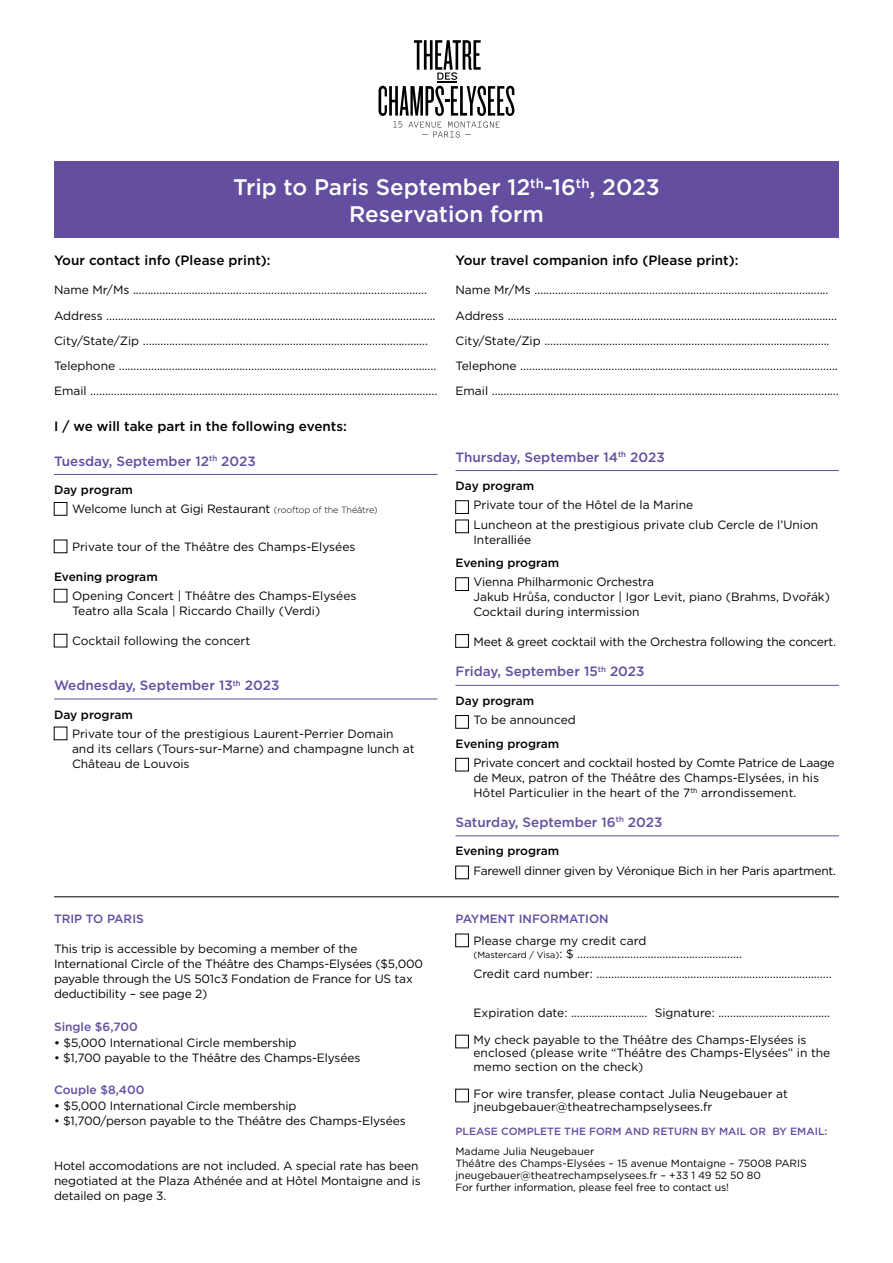
<style>
.page{position:relative;width:893px;height:1263px;background:#fff}
.page>*{position:absolute;margin:0;border:0;box-sizing:border-box;transform-origin:0 0}
.t1{font:500 22.5px/27px "Gotham";color:#fff;text-align:center}
.t2{font:500 13.5px "Gotham";color:#644ea0}
.t3{font:500 13.5px "Gotham";color:#000}
.t4{font:12px/15px "Gotham";letter-spacing:-.01em;color:#000}
.t5{font:500 12px "Gotham";color:#000}
.t6{font:500 12px "Gotham";color:#644ea0}
.t7{font:10.5px/12px "Gotham";color:#000}
.t8{font:500 10.5px "Gotham";color:#644ea0}
.s1{font-weight:500}
.s2{font-weight:300;font-size:9px}
.s3{font-size:9px}
</style>
<div class="page">
<div style="left:54px;top:162px;width:785px;height:76px;background:#644ea0"></div>
<hr style="left:54px;top:896px;width:785px;height:1px;background:#000">
<svg style="left:378px;top:40px;width:136px;height:98px"></svg>
<hr style="left:54px;top:474px;width:383px;height:1px;background:#644ea0">
<hr style="left:54px;top:699px;width:383px;height:1px;background:#644ea0">
<div style="left:54px;top:502px;width:13px;height:13px;border:1px solid #000"></div>
<div style="left:54px;top:589px;width:13px;height:13px;border:1px solid #000"></div>
<div style="left:54px;top:634px;width:13px;height:13px;border:1px solid #000"></div>
<hr style="left:455px;top:470px;width:384px;height:1px;background:#644ea0">
<hr style="left:455px;top:685px;width:384px;height:1px;background:#644ea0">
<hr style="left:455px;top:835px;width:384px;height:1px;background:#644ea0">
<div style="left:455px;top:500px;width:14px;height:14px;border:1px solid #000"></div>
<div style="left:455px;top:520px;width:14px;height:13px;border:1px solid #000"></div>
<div style="left:455px;top:577px;width:14px;height:14px;border:1px solid #000"></div>
<div style="left:455px;top:634px;width:14px;height:13px;border:1px solid #000"></div>
<div style="left:455px;top:715px;width:14px;height:13px;border:1px solid #000"></div>
<div style="left:455px;top:758px;width:14px;height:13px;border:1px solid #000"></div>
<div style="left:455px;top:866px;width:14px;height:13px;border:1px solid #000"></div>
<div style="left:455px;top:934px;width:14px;height:13px;border:1px solid #000"></div>
<div style="left:455px;top:1035px;width:14px;height:13px;border:1px solid #000"></div>
<div style="left:455px;top:1089px;width:14px;height:13px;border:1px solid #000"></div>
<h1 class="t1" style="left:233px;top:173px;width:428px">Trip to Paris September 12<sup>th</sup>-16<sup>th</sup>, 2023<br>Reservation form</h1>
<p class="t3" style="left:54px;top:251px;width:218px">Your contact info (Please print):</p>
<p class="t4" style="left:54px;top:277px;width:385px;line-height:25.2px">Name Mr/Ms ....................................................................................................<br>Address ................................................................................................................<br>City/State/Zip .................................................................................................<br>Telephone ............................................................................................................<br>Email ......................................................................................................................</p>
<p class="t3" style="left:455px;top:251px;width:284px">Your travel companion info (Please print):</p>
<p class="t4" style="left:455px;top:277px;width:385px;line-height:25.2px">Name Mr/Ms ....................................................................................................<br>Address ................................................................................................................<br>City/State/Zip .................................................................................................<br>Telephone ............................................................................................................<br>Email ......................................................................................................................</p>
<p class="t3" style="left:54px;top:417px;width:294px">I / we will take part in the following events:</p>
<p class="t2" style="left:54px;top:452px;width:203px">Tuesday, September 12<sup>th</sup> 2023</p>
<p class="t4" style="left:72px;top:480px;width:307px;line-height:19.2px;text-indent:-18px"><span class="s1">Day program<br></span>Welcome lunch at Gigi Restaurant <span class="s2">(rooftop of the Théâtre)</span></p>
<p class="t4" style="left:72px;top:539px;width:285px">Private tour of the Théâtre des Champs-Elysées</p>
<p class="t5" style="left:54px;top:569px;width:105px">Evening program</p>
<p class="t4" style="left:72px;top:588px;width:286px">Opening Concert | Théâtre des Champs-Elysées<br>Teatro alla Scala | Riccardo Chailly (Verdi)</p>
<p class="t4" style="left:72px;top:633px;width:180px">Cocktail following the concert</p>
<p class="t2" style="left:54px;top:676px;width:227px">Wednesday, September 13<sup>th</sup> 2023</p>
<p class="t5" style="left:54px;top:706px;width:80px">Day program</p>
<p class="t4" style="left:72px;top:726px;width:344px">Private tour of the prestigious Laurent-Perrier Domain and its cellars (Tours-sur-Marne) and champagne lunch at<br>Château de Louvois</p>
<p class="t6" style="left:54px;top:911px;width:91px">TRIP TO PARIS</p>
<p class="t4" style="left:54px;top:941px;width:371px">This trip is accessible by becoming a member of the International Circle of the Théâtre des Champs-Elysées ($5,000 payable through the US 501c3 Fondation de France for US tax deductibility – see page 2)</p>
<p class="t6" style="left:54px;top:1019px;width:85px">Single $6,700</p>
<p class="t4" style="left:54px;top:1035px;width:244px"><span class="s1">•</span> $5,000 International Circle membership</p>
<p class="t4" style="left:54px;top:1050px;width:308px">• $1,700 payable to the Théâtre des Champs-Elysées</p>
<p class="t6" style="left:54px;top:1082px;width:92px">Couple $8,400</p>
<p class="t4" style="left:54px;top:1098px;width:244px"><span class="s1">•</span> $5,000 International Circle membership</p>
<p class="t4" style="left:54px;top:1113px;width:353px">• $1,700/person payable to the Théâtre des Champs-Elysées</p>
<p class="t4" style="left:54px;top:1158px;width:368px">Hotel accomodations are not included. A special rate has been negotiated at the Plaza Athénée and at Hôtel Montaigne and is detailed on page 3.</p>
<p class="t2" style="left:455px;top:448px;width:211px">Thursday, September 14<sup>th</sup> 2023</p>
<p class="t5" style="left:455px;top:478px;width:80px">Day program</p>
<p class="t4" style="left:473px;top:495px;width:346px;line-height:19.2px">Private tour of the Hôtel de la Marine<br>Luncheon at the prestigious private club Cercle de l’Union</p>
<p class="t4" style="left:473px;top:532px;width:59px">Interalliée</p>
<p class="t5" style="left:455px;top:555px;width:105px">Evening program</p>
<p class="t4" style="left:473px;top:574px;width:358px">Vienna Philharmonic Orchestra<br>Jakub Hrůša, conductor | Igor Levit, piano (Brahms, Dvořák)<br>Cocktail during intermission</p>
<p class="t4" style="left:473px;top:634px;width:364px">Meet &amp; greet cocktail with the Orchestra following the concert.</p>
<p class="t2" style="left:455px;top:663px;width:191px">Friday, September 15<sup>th</sup> 2023</p>
<p class="t5" style="left:455px;top:693px;width:80px">Day program</p>
<p class="t4" style="left:473px;top:712px;width:104px">To be announced</p>
<p class="t5" style="left:455px;top:736px;width:105px">Evening program</p>
<p class="t4" style="left:473px;top:755px;width:363px">Private concert and cocktail hosted by Comte Patrice de Laage de Meux, patron of the Théâtre des Champs-Elysées, in his<br>Hôtel Particulier in the heart of the 7<sup>th</sup> arrondissement.</p>
<p class="t2" style="left:455px;top:813px;width:208px">Saturday, September 16<sup>th</sup> 2023</p>
<p class="t5" style="left:455px;top:843px;width:105px">Evening program</p>
<p class="t4" style="left:473px;top:863px;width:364px">Farewell dinner given by Véronique Bich in her Paris apartment.</p>
<p class="t6" style="left:455px;top:911px;width:155px">PAYMENT INFORMATION</p>
<p class="t4" style="left:473px;top:933px;width:270px;line-height:13.5px">Please charge my credit card<br><span class="s3">(Mastercard / Visa)</span>: $ ........................................................</p>
<p class="t4" style="left:473px;top:966px;width:360px">Credit card number: ................................................................................</p>
<p class="t4" style="left:473px;top:1005px;width:358px">Expiration date: .......................... Signature: ......................................</p>
<p class="t4" style="left:473px;top:1032px;width:358px;line-height:13.5px">My check payable to the Théâtre des Champs-Elysées is enclosed (please write “Théâtre des Champs-Elysées” in the memo section on the check)</p>
<p class="t4" style="left:473px;top:1086px;width:316px;line-height:13.5px">For wire transfer, please contact Julia Neugebauer at jneubgebauer@theatrechampselysees.fr</p>
<p class="t8" style="left:455px;top:1124px;width:373px">PLEASE COMPLETE THE FORM AND RETURN BY MAIL OR BY EMAIL:</p>
<p class="t7" style="left:455px;top:1145px;width:353px">Madame Julia Neugebauer<br>Théâtre des Champs-Elysées – 15 avenue Montaigne – 75008 PARIS jneugebauer@theatrechampselysees.fr – +33 1 49 52 50 80<br>For further information, please feel free to contact us!</p>
</div>
